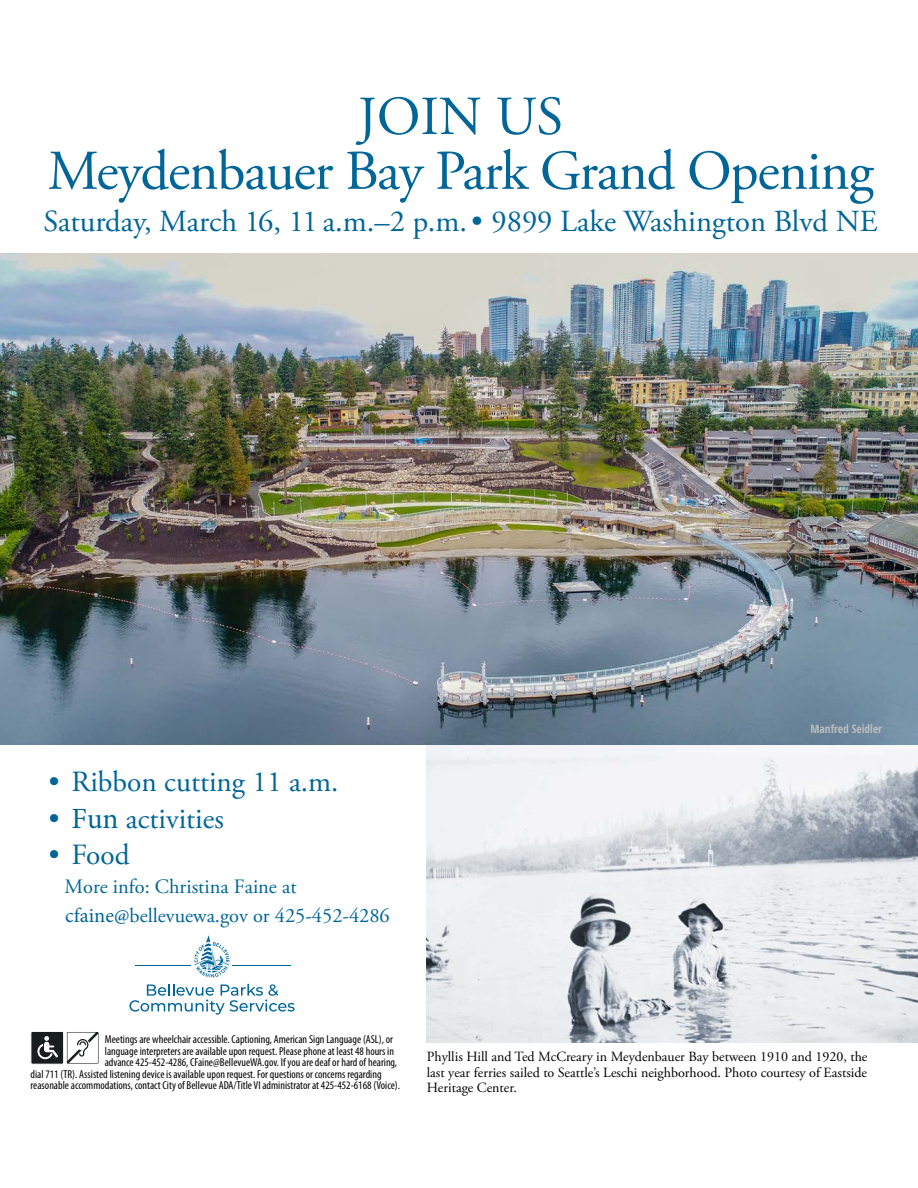
<style>
.page{position:relative;width:918px;height:1188px;background:#fff}
.page>*{position:absolute;margin:0;border:0;box-sizing:border-box;transform-origin:0 0}
.t1{font:56.1px "Adobe Garamond Pro";letter-spacing:-.02em;color:#006598}
.t2{font:54.9px "Adobe Garamond Pro";color:#006598}
.t3{font:30.6px "Adobe Garamond Pro";color:#006598}
.t4{font:29.25px "Adobe Garamond Pro";color:#006598}
.t5{font:20.4px/29.1px "Adobe Garamond Pro";color:#006598}
.t6{font:14.1px/15.3px "Adobe Garamond Pro";color:#000;text-align:justify}
.t7{font:condensed 11.55px "Myriad Pro";color:#000}
.t8{font:700 condensed 11.55px "Open Sans";color:#bcbec0}
.s1{font-family:"Minion Pro"}
</style>
<div class="page">
<img style="left:427px;top:744px;width:491px;height:298px">
<div style="left:31px;top:1031px;width:33px;height:33px;background:#181d1d"></div>
<div style="left:31px;top:1031px;width:33px;height:33px;border:1px solid #fff"></div>
<svg style="left:37px;top:1036px;width:21px;height:23px"></svg>
<svg style="left:66px;top:1031px;width:33px;height:33px"></svg>
<svg style="left:67px;top:1032px;width:32px;height:32px"></svg>
<img style="left:0;top:253px;width:918px;height:491px">
<svg style="left:129px;top:984px;width:166px;height:31px"></svg>
<svg style="left:194px;top:935px;width:35px;height:43px"></svg>
<hr style="left:135px;top:966px;width:56px;height:1px;background:#006598">
<hr style="left:233px;top:966px;width:58px;height:1px;background:#006598">
<h2 class="t2" style="left:358px;top:84px;width:207px">JOIN US</h2>
<h1 class="t1" style="left:48px;top:137px;width:827px">Meydenbauer Bay Park Grand Opening</h1>
<h3 class="t3" style="left:44px;top:203px;width:836px">Saturday, March 16, 11 a.m.–2 p.m. • 9899 Lake Washington Blvd NE</h3>
<h3 class="t4" style="left:49px;top:764px;width:292px">• Ribbon cutting 11 a.m.</h3>
<h3 class="t4" style="left:49px;top:801px;width:177px">• <span class="s1">Fun</span> activities</h3>
<h3 class="t4" style="left:49px;top:837px;width:83px">• Food</h3>
<h3 class="t5" style="left:65px;top:872px;width:327px">More info: Christina Faine at <span class="s1">cfaine@</span>bellevuewa.gov or 425-452-4286</h3>
<p class="t8" style="left:811px;top:721px;width:73px">Manfred Seidler</p>
<p class="t7" style="left:105px;top:1033px;width:290px">Meetings are wheelchair accessible. Captioning, American Sign Language (ASL), or</p>
<p class="t7" style="left:105px;top:1044px;width:291px">language interpreters are available upon request. Please phone at least 48 hours in</p>
<p class="t7" style="left:105px;top:1055px;width:294px">advance 425-452-4286, CFaine@BellevueWA.gov. If you are deaf or hard of hearing,</p>
<p class="t7" style="left:31px;top:1067px;width:352px">dial 711 (TR). Assisted listening device is available upon request. For questions or concerns regarding</p>
<p class="t7" style="left:31px;top:1078px;width:371px">reasonable accommodations, contact City of Bellevue ADA/Title VI administrator at 425-452-6168 (Voice).</p>
<p class="t6" style="left:427px;top:1050px;width:442px">Phyllis Hill and Ted McCreary in Meydenbauer Bay between 1910 and 1920, the last year ferries sailed to Seattle’s Leschi neighborhood. Photo courtesy of Eastside Heritage Center.</p>
</div>
